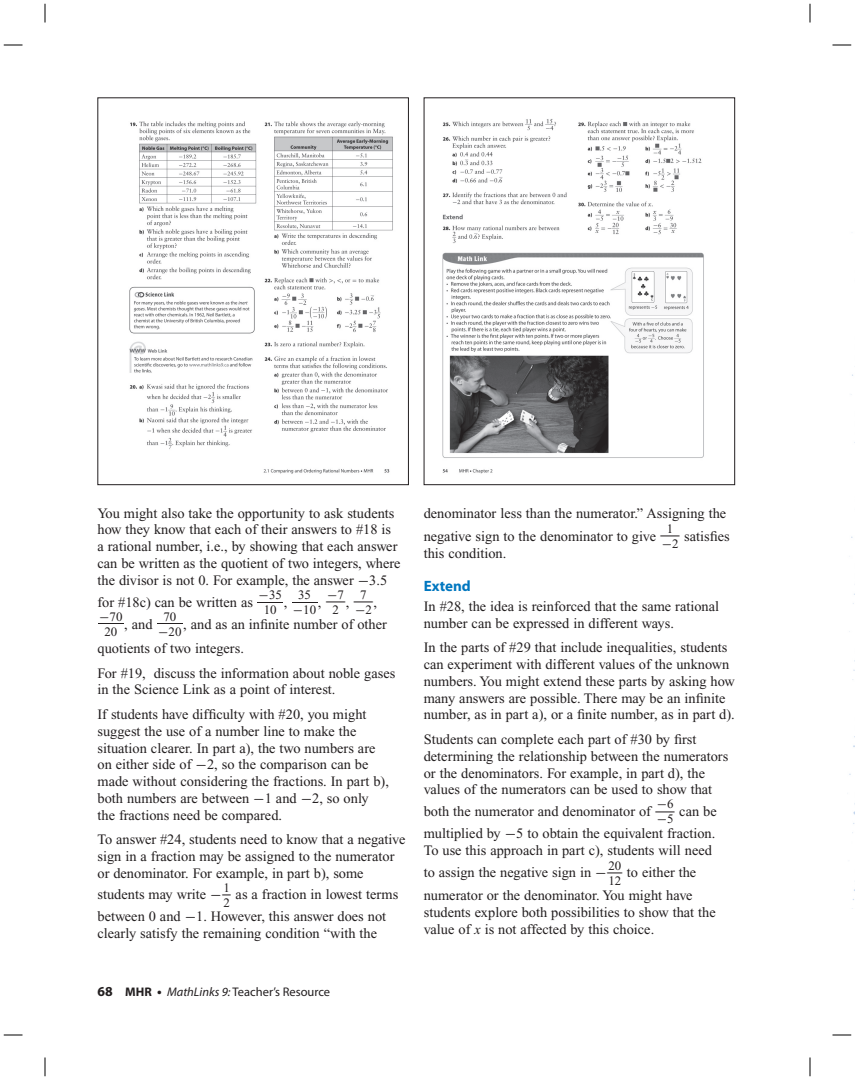
<style>
.page{position:relative;width:855px;height:1080px;background:#fff}
.page>*{position:absolute;margin:0;border:0;box-sizing:border-box;transform-origin:0 0}
.t1{font:700 15px "Myriad Pro";color:#0077c0}
.t2{font:14.38px/16.9px "Times New Roman";color:#231f20}
.t3{font:13px/15.1px "Times New Roman";color:#231f20;text-align:right}
.t4{font:13px "Uni Math";color:#231f20}
.t5{font:12.5px "Myriad Pro";color:#231f20}
.s1{font-family:"Uni Math"}
.s2{font-size:14.38px}
.s3{font-size:19.38px}
.s4{font-family:"Times New Roman"}
.s5{font-style:italic}
.s6{font-weight:700;font-size:13.75px}
.s7{font-weight:700}
</style>
<div class="page">
<img style="left:129px;top:121px;width:264px;height:353px">
<div style="left:98px;top:98px;width:311px;height:387px;border:1px solid #231f20"></div>
<img style="left:442px;top:119px;width:262px;height:355px">
<div style="left:424px;top:98px;width:311px;height:387px;border:1px solid #231f20"></div>
<svg style="left:4px;top:44px;width:18px;height:2px"></svg>
<svg style="left:832px;top:44px;width:19px;height:2px"></svg>
<svg style="left:4px;top:1034px;width:18px;height:2px"></svg>
<svg style="left:832px;top:1034px;width:19px;height:2px"></svg>
<svg style="left:44px;top:4px;width:2px;height:18px"></svg>
<svg style="left:44px;top:1058px;width:2px;height:18px"></svg>
<svg style="left:809px;top:4px;width:2px;height:18px"></svg>
<svg style="left:809px;top:1058px;width:2px;height:18px"></svg>
<p class="t2" style="left:98px;top:506px;width:305px">You might also take the opportunity to ask students how they know that each of their answers to #18 is a rational number, i.e., by showing that each answer can be written as the quotient of two integers, where the divisor is not 0. For example, the answer <span class="s1">−</span>3.5</p>
<p class="t2" style="left:98px;top:595px;width:187px">for #18c) can be written as <sup>_</sup><sup>−</sup><sup>35</sup></p>
<p class="t3" style="left:284px;top:588px;width:35px"><span class="s2">,</span> <span class="s3">_</span>3 5 <span class="s1">−</span>10</p>
<p class="t2" style="left:318px;top:595px;width:61px">, <sup>_</sup><sup>−</sup> <sup>7</sup> , <sup>_</sup><sup>7</sup> ,</p>
<p class="t3" style="left:264px;top:603px;width:14px">10</p>
<p class="t3" style="left:332px;top:603px;width:8px">2</p>
<p class="t4" style="left:355px;top:604px;width:18px">−<span class="s4">2</span></p>
<p class="t3" style="left:98px;top:610px;width:27px;text-align:center"><span class="s3">_</span><span class="s1">−</span>70<br>20</p>
<p class="t2" style="left:124px;top:617px;width:264px">, and <sup>_</sup><sup>70</sup> , and as an infinite number of other</p>
<p class="t3" style="left:158px;top:625px;width:25px"><span class="s1">−</span>20</p>
<p class="t2" style="left:98px;top:638px;width:299px;line-height:24.4px">quotients of two integers.<br>For #19, discuss the information about noble gases</p>
<p class="t2" style="left:98px;top:679px;width:271px;line-height:24.4px">in the Science Link as a point of interest.<br>If students have difficulty with #20, you might</p>
<p class="t2" style="left:98px;top:724px;width:293px">suggest the use of a number line to make the situation clearer. In part a), the two numbers are on either side of <span class="s1">−</span>2, so the comparison can be made without considering the fractions. In part b), both numbers are between <span class="s1">−</span>1 and <span class="s1">−</span>2, so only the fractions need be compared.</p>
<p class="t2" style="left:98px;top:833px;width:310px">To answer #24, students need to know that a negative sign in a fraction may be assigned to the numerator or denominator. For example, in part b), some</p>
<p class="t2" style="left:98px;top:887px;width:302px">students may write <span class="s1">−</span> <sup>_</sup><sup>1</sup> as a fraction in lowest terms</p>
<p class="t3" style="left:223px;top:896px;width:8px">2</p>
<p class="t2" style="left:97px;top:909px;width:290px">between 0 and <span class="s1">−</span>1. However, this answer does not clearly satisfy the remaining condition “with the</p>
<p class="t2" style="left:424px;top:502px;width:308px;line-height:23.1px">denominator less than the numerator.” Assigning the negative sign to the denominator to give <sup>_</sup><sup>1</sup> satisfies</p>
<p class="t4" style="left:662px;top:538px;width:18px">−<span class="s4">2</span></p>
<p class="t2" style="left:424px;top:546px;width:84px">this condition.</p>
<p class="t1" style="left:424px;top:580px;width:49px">Extend</p>
<p class="t2" style="left:424px;top:599px;width:297px">In #28, the idea is reinforced that the same rational number can be expressed in different ways.</p>
<p class="t2" style="left:424px;top:640px;width:313px">In the parts of #29 that include inequalities, students can experiment with different values of the unknown numbers. You might extend these parts by asking how many answers are possible. There may be an infinite number, as in part a), or a finite number, as in part d).</p>
<p class="t2" style="left:424px;top:732px;width:306px">Students can complete each part of #30 by first determining the relationship between the numerators or the denominators. For example, in part d), the values of the numerators can be used to show that</p>
<p class="t2" style="left:424px;top:804px;width:295px">both the numerator and denominator of <sup>_</sup><sup>−</sup><sup>6</sup> can be</p>
<p class="t4" style="left:657px;top:813px;width:18px">−<span class="s4">5</span></p>
<p class="t2" style="left:424px;top:826px;width:293px">multiplied by <span class="s1">−</span>5 to obtain the equivalent fraction.<br>To use this approach in part c), students will need</p>
<p class="t2" style="left:424px;top:865px;width:274px">to assign the negative sign in <span class="s1">−</span> <sup>_</sup><sup>20</sup> to either the</p>
<p class="t3" style="left:608px;top:874px;width:14px">12</p>
<p class="t2" style="left:424px;top:888px;width:294px">numerator or the denominator. You might have students explore both possibilities to show that the value of <span class="s5">x</span> is not affected by this choice.</p>
<p class="t5" style="left:98px;top:987px;width:234px"><span class="s6">68</span> <span class="s7">MHR</span> <span class="s6">•</span> <span class="s5">MathLinks 9:</span> Teacher’s Resource</p>
</div>
